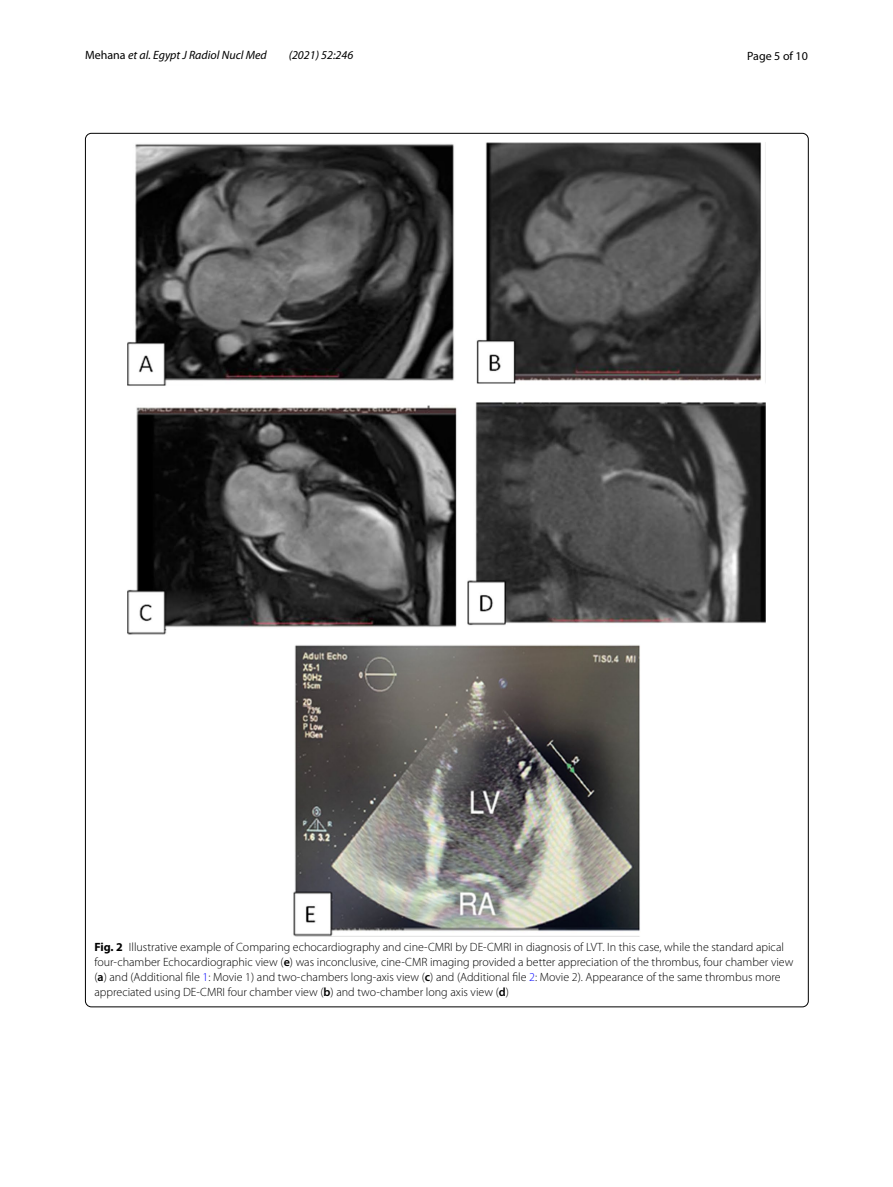
<style>
.page{position:relative;width:893px;height:1187px;background:#fff}
.page>*{position:absolute;margin:0;border:0;box-sizing:border-box;transform-origin:0 0}
.t1{font:300 12px/15px "Myriad Pro";color:#000}
.t2{font:italic 12px "Myriad Pro";color:#000}
.t3{font:12px "Myriad Pro";color:#000}
.s1{font-style:normal}
.s2{font-weight:700}
.s3{font-weight:600}
.s4{color:#00f}
</style>
<div class="page">
<img style="left:128px;top:142px;width:638px;height:794px">
<p class="t2" style="left:85px;top:48px;width:183px"><span class="s1">Mehana</span> et al. Egypt J Radiol Nucl Med</p>
<p class="t2" style="left:289px;top:48px;width:66px">(2021) 52:246</p>
<p class="t3" style="left:747px;top:48px;width:62px">Page 5 of 10</p>
<p class="t1" style="left:94px;top:940px;width:701px"><span class="s2">Fig. 2</span> Illustrative example of Comparing echocardiography and cine-CMRI by DE-CMRI in diagnosis of LVT. In this case, while the standard apical four-chamber Echocardiographic view (<span class="s3">e</span>) was inconclusive, cine-CMR imaging provided a better appreciation of the thrombus, four chamber view (<span class="s3">a</span>) and (Additional file <span class="s4">1</span>: Movie 1) and two-chambers long-axis view (<span class="s3">c</span>) and (Additional file <span class="s4">2</span>: Movie 2). Appearance of the same thrombus more appreciated using DE-CMRI four chamber view (<span class="s3">b</span>) and two-chamber long axis view (<span class="s3">d</span>)</p>
</div>
